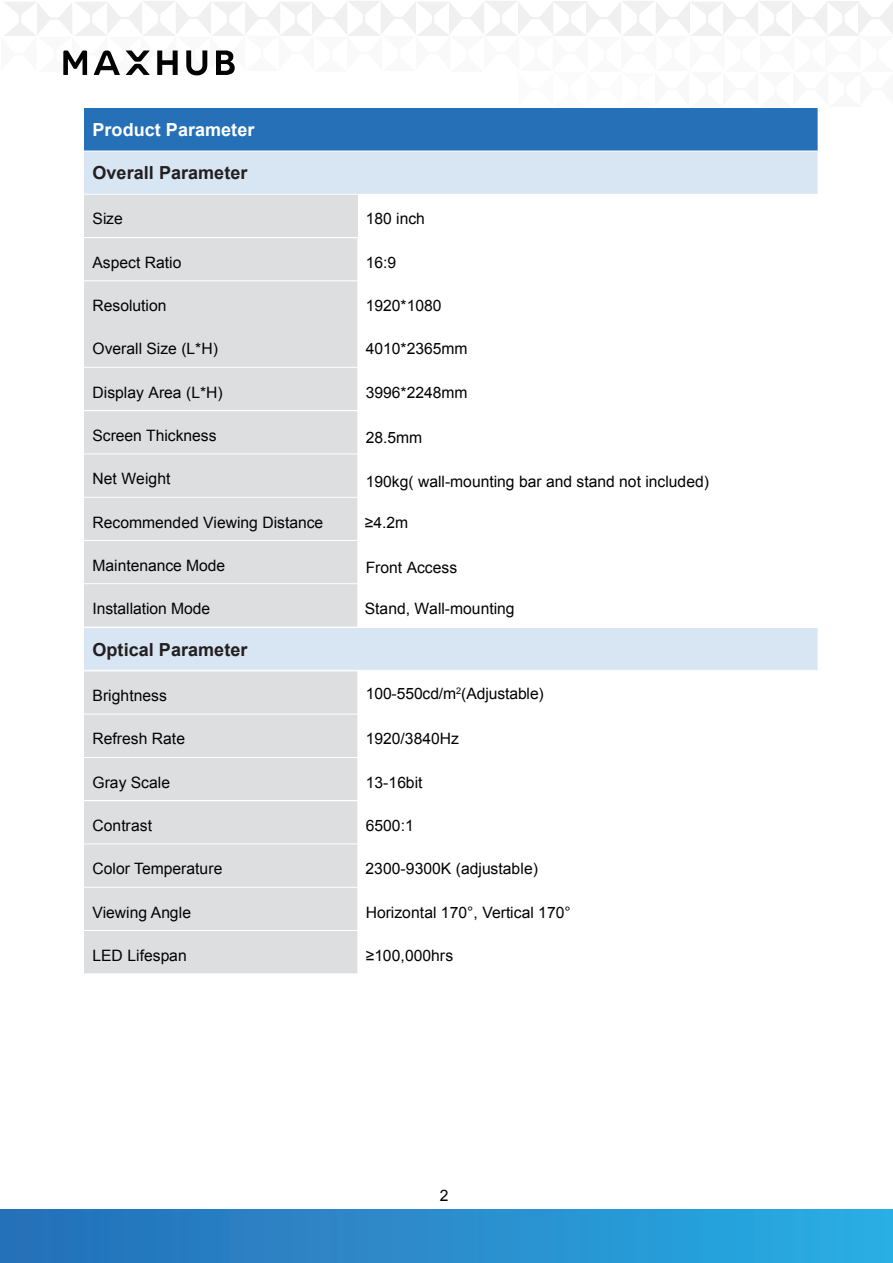
<style>
.page{position:relative;width:893px;height:1263px;background:#fff}
.page>*{position:absolute;margin:0;border:0;box-sizing:border-box;transform-origin:0 0}
.t1{font:700 18px "Arial";letter-spacing:.005em;color:#231f20}
.t2{font:700 18px "Arial";letter-spacing:.005em;color:#fff}
.t3{font:15.75px "Arial";color:#030303}
.t4{font:15.6px "Arial";color:#030303}
</style>
<div class="page">
<div style="left:85px;top:108px;width:733px;height:42px;background:#2670b8"></div>
<div style="left:85px;top:151px;width:733px;height:43px;background:#d8e5f2"></div>
<div style="left:85px;top:194px;width:273px;height:43px;background:#dddedf"></div>
<div style="left:85px;top:281px;width:273px;height:43px;background:#dddedf"></div>
<div style="left:85px;top:238px;width:273px;height:42px;background:#dddedf"></div>
<div style="left:85px;top:324px;width:273px;height:43px;background:#dddedf"></div>
<div style="left:85px;top:368px;width:273px;height:42px;background:#dddedf"></div>
<div style="left:85px;top:411px;width:273px;height:42px;background:#dddedf"></div>
<div style="left:85px;top:454px;width:273px;height:43px;background:#dddedf"></div>
<div style="left:85px;top:497px;width:273px;height:43px;background:#dddedf"></div>
<div style="left:85px;top:541px;width:273px;height:42px;background:#dddedf"></div>
<div style="left:85px;top:584px;width:273px;height:42px;background:#dddedf"></div>
<div style="left:85px;top:628px;width:733px;height:42px;background:#d8e5f2"></div>
<div style="left:85px;top:671px;width:273px;height:43px;background:#dddedf"></div>
<div style="left:85px;top:714px;width:273px;height:43px;background:#dddedf"></div>
<div style="left:85px;top:758px;width:273px;height:42px;background:#dddedf"></div>
<div style="left:85px;top:801px;width:273px;height:42px;background:#dddedf"></div>
<div style="left:85px;top:844px;width:273px;height:43px;background:#dddedf"></div>
<div style="left:85px;top:887px;width:273px;height:43px;background:#dddedf"></div>
<div style="left:85px;top:931px;width:273px;height:42px;background:#dddedf"></div>
<hr style="left:84px;top:151px;width:734px;height:1px;background:#fff">
<hr style="left:84px;top:194px;width:734px;height:1px;background:#fff">
<hr style="left:84px;top:454px;width:734px;height:1px;background:#fff">
<hr style="left:84px;top:497px;width:734px;height:1px;background:#fff">
<hr style="left:84px;top:714px;width:734px;height:1px;background:#fff">
<hr style="left:84px;top:887px;width:734px;height:1px;background:#fff">
<hr style="left:357px;top:237px;width:1px;height:389px;background:#fff">
<hr style="left:357px;top:670px;width:1px;height:303px;background:#fff">
<svg style="left:63px;top:51px;width:24px;height:24px"></svg>
<svg style="left:94px;top:51px;width:26px;height:24px"></svg>
<svg style="left:126px;top:51px;width:24px;height:24px"></svg>
<svg style="left:157px;top:51px;width:21px;height:24px"></svg>
<svg style="left:186px;top:50px;width:21px;height:25px"></svg>
<svg style="left:216px;top:51px;width:19px;height:24px"></svg>
<div style="left:1px;top:1210px;width:892px;height:53px;background:linear-gradient(to right,#286eb7,#2aade3)"></div>
<p class="t2" style="left:93px;top:118px;width:163px">Product Parameter</p>
<p class="t1" style="left:93px;top:161px;width:156px">Overall Parameter</p>
<p class="t4" style="left:93px;top:209px;width:32px">Size</p>
<p class="t4" style="left:366px;top:209px;width:61px">180 inch</p>
<p class="t4" style="left:93px;top:252px;width:90px">Aspect Ratio</p>
<p class="t4" style="left:366px;top:252px;width:32px">16:9</p>
<p class="t4" style="left:93px;top:296px;width:76px">Resolution</p>
<p class="t4" style="left:366px;top:296px;width:77px">1920*1080</p>
<p class="t4" style="left:93px;top:339px;width:127px">Overall Size (L*H)</p>
<p class="t4" style="left:93px;top:382px;width:132px">Display Area (L*H)</p>
<p class="t4" style="left:93px;top:425px;width:126px">Screen Thickness</p>
<p class="t4" style="left:93px;top:468px;width:79px">Net Weight</p>
<p class="t4" style="left:366px;top:339px;width:103px">4010*2365mm</p>
<p class="t4" style="left:366px;top:382px;width:103px">3996*2248mm</p>
<p class="t4" style="left:366px;top:428px;width:58px">28.5mm</p>
<p class="t4" style="left:366px;top:471px;width:345px">190kg( wall-mounting bar and stand not included)</p>
<p class="t4" style="left:365px;top:512px;width:45px">≥4.2m</p>
<p class="t4" style="left:366px;top:557px;width:93px">Front Access</p>
<p class="t4" style="left:365px;top:598px;width:151px">Stand, Wall-mounting</p>
<p class="t4" style="left:93px;top:512px;width:232px">Recommended Viewing Distance</p>
<p class="t4" style="left:93px;top:555px;width:134px">Maintenance Mode</p>
<p class="t4" style="left:93px;top:598px;width:119px">Installation Mode</p>
<p class="t1" style="left:93px;top:638px;width:156px">Optical Parameter</p>
<p class="t4" style="left:93px;top:685px;width:76px">Brightness</p>
<p class="t4" style="left:366px;top:683px;width:180px">100-550cd/m<sup>2</sup>(Adjustable)</p>
<p class="t4" style="left:93px;top:729px;width:94px">Refresh Rate</p>
<p class="t4" style="left:366px;top:729px;width:95px">1920/3840Hz</p>
<p class="t4" style="left:93px;top:772px;width:79px">Gray Scale</p>
<p class="t4" style="left:366px;top:772px;width:58px">13-16bit</p>
<p class="t4" style="left:93px;top:815px;width:61px">Contrast</p>
<p class="t4" style="left:366px;top:815px;width:50px">6500:1</p>
<p class="t4" style="left:93px;top:858px;width:131px">Color Temperature</p>
<p class="t4" style="left:366px;top:858px;width:174px">2300-9300K (adjustable)</p>
<p class="t4" style="left:93px;top:902px;width:100px">Viewing Angle</p>
<p class="t4" style="left:366px;top:902px;width:207px">Horizontal 170°, Vertical 170°</p>
<p class="t4" style="left:93px;top:945px;width:96px">LED Lifespan</p>
<p class="t4" style="left:366px;top:945px;width:89px">≥100,000hrs</p>
<p class="t3" style="left:440px;top:1185px;width:10px">2</p>
</div>
